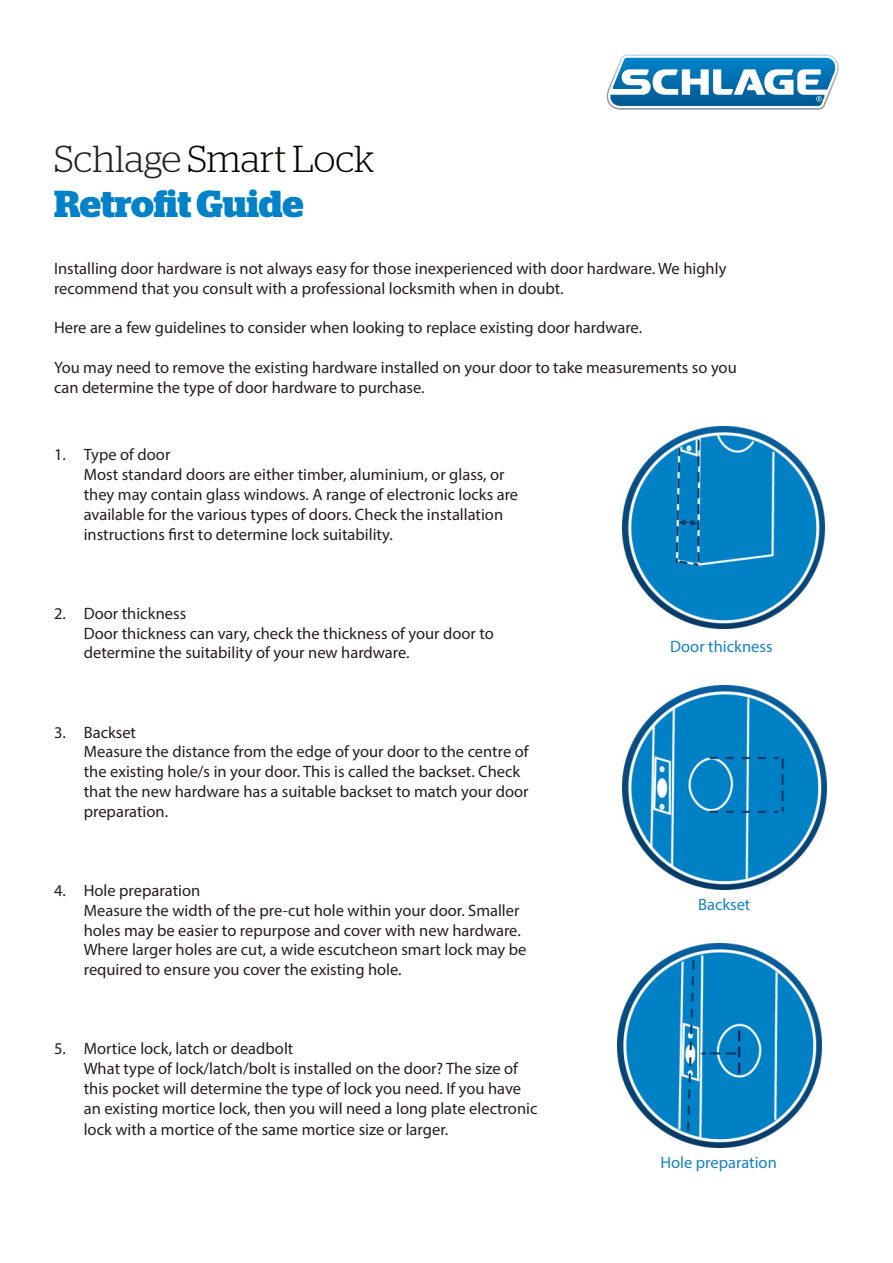
<style>
.page{position:relative;width:893px;height:1263px;background:#fff}
.page>*{position:absolute;margin:0;border:0;box-sizing:border-box;transform-origin:0 0}
.t1{font:700 37.5px/45px "Stag";letter-spacing:-.005em;color:#0082c8}
.t2{font:16.5px/19.8px "Myriad Pro";color:#231f20}
.t3{font:16.5px "Myriad Pro";color:#1681c4}
.s1{font-weight:300;color:#231f20}
.s2{font-weight:300;color:#040503}
</style>
<div class="page">
<svg style="left:607px;top:54px;width:232px;height:56px"></svg>
<img style="left:623px;top:427px;width:201px;height:201px">
<img style="left:623px;top:685px;width:204px;height:204px">
<img style="left:617px;top:943px;width:204px;height:204px">
<p class="t1" style="left:54px;top:136px;width:322px"><span class="s1">Schlage</span> <span class="s2">Smart Lock<br></span>Retrofit Guide</p>
<p class="t2" style="left:54px;top:258px;width:674px">Installing door hardware is not always easy for those inexperienced with door hardware. We highly recommend that you consult with a professional locksmith when in doubt.</p>
<p class="t2" style="left:54px;top:317px;width:590px">Here are a few guidelines to consider when looking to replace existing door hardware.</p>
<p class="t2" style="left:54px;top:357px;width:684px">You may need to remove the existing hardware installed on your door to take measurements so you can determine the type of door hardware to purchase.</p>
<p class="t2" style="left:54px;top:445px;width:118px">1. Type of door</p>
<p class="t2" style="left:84px;top:464px;width:436px">Most standard doors are either timber, aluminium, or glass, or they may contain glass windows. A range of electronic locks are available for the various types of doors. Check the installation instructions first to determine lock suitability.</p>
<p class="t2" style="left:54px;top:603px;width:134px">2. Door thickness</p>
<p class="t2" style="left:84px;top:623px;width:412px">Door thickness can vary, check the thickness of your door to determine the suitability of your new hardware.</p>
<p class="t2" style="left:54px;top:722px;width:84px">3. Backset</p>
<p class="t2" style="left:84px;top:742px;width:446px">Measure the distance from the edge of your door to the centre of the existing hole/s in your door. This is called the backset. Check that the new hardware has a suitable backset to match your door preparation.</p>
<p class="t2" style="left:54px;top:880px;width:148px">4. Hole preparation</p>
<p class="t2" style="left:84px;top:900px;width:444px">Measure the width of the pre-cut hole within your door. Smaller holes may be easier to repurpose and cover with new hardware.<br>Where larger holes are cut, a wide escutcheon smart lock may be required to ensure you cover the existing hole.</p>
<p class="t2" style="left:54px;top:1039px;width:241px">5. Mortice lock, latch or deadbolt</p>
<p class="t2" style="left:84px;top:1058px;width:455px">What type of lock/latch/bolt is installed on the door? The size of this pocket will determine the type of lock you need. If you have an existing mortice lock, then you will need a long plate electronic</p>
<p class="t2" style="left:84px;top:1120px;width:366px">lock with a mortice of the same mortice size or larger.</p>
<p class="t3" style="left:670px;top:636px;width:104px">Door thickness</p>
<p class="t3" style="left:698px;top:894px;width:54px">Backset</p>
<p class="t3" style="left:660px;top:1152px;width:118px">Hole preparation</p>
</div>
